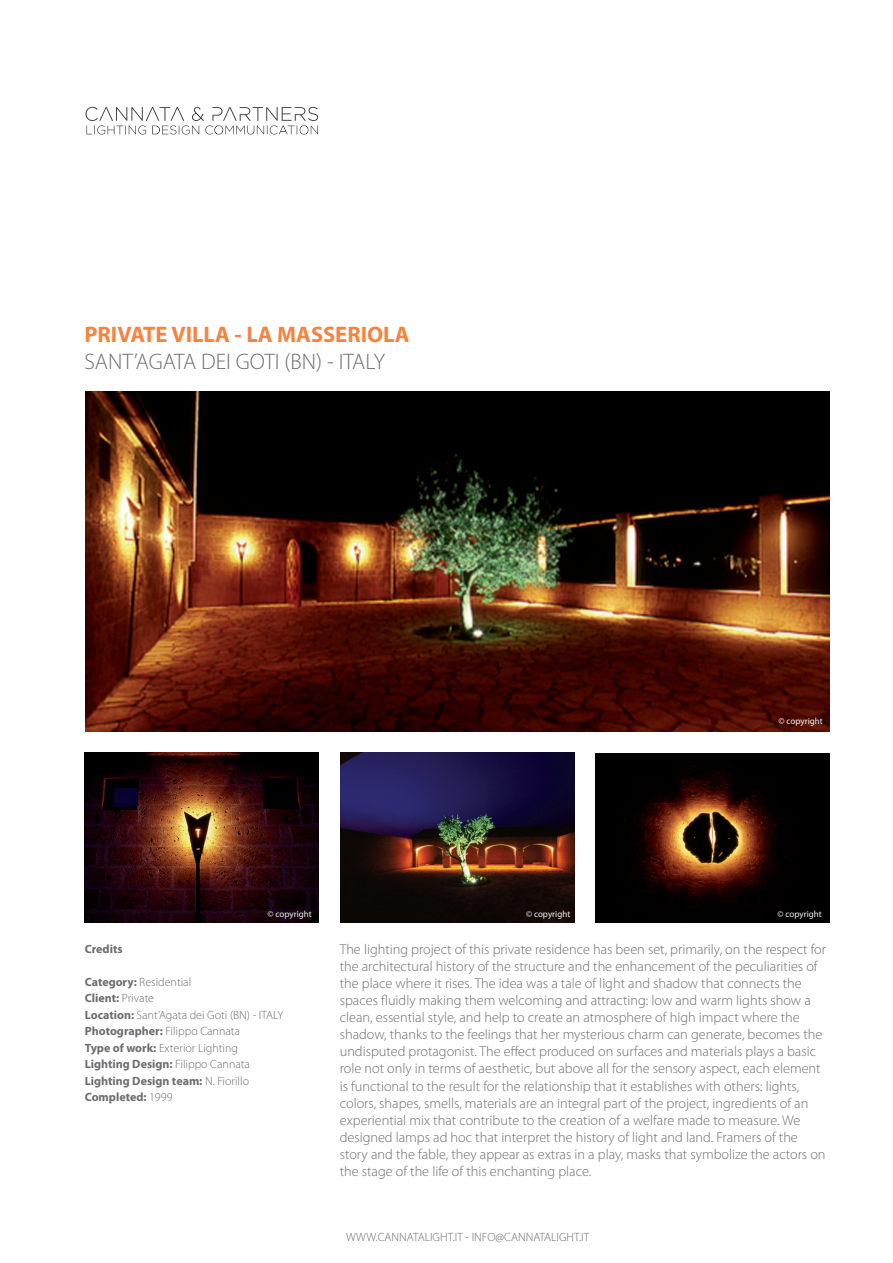
<style>
.page{position:relative;width:893px;height:1263px;background:#fff}
.page>*{position:absolute;margin:0;border:0;box-sizing:border-box;transform-origin:0 0}
.t1{font:300 22.5px "Myriad Pro";color:#6c6d70}
.t2{font:700 22.5px "Myriad Pro";color:#f58441}
.t3{font:300 14.25px/17.1px "Myriad Pro";color:#6c6d70}
.t4{font:300 12px/16.5px "Myriad Pro";color:#6c6d70}
.t5{font:700 12px "Myriad Pro";color:#6c6d70}
.t6{font:9px "Myriad Pro";color:#f2f3f4}
.s1{font-weight:700}
</style>
<div class="page">
<svg style="left:85px;top:107px;width:233px;height:28px"></svg>
<img style="left:85px;top:392px;width:744px;height:339px">
<img style="left:84px;top:753px;width:235px;height:170px">
<img style="left:595px;top:753px;width:234px;height:170px">
<img style="left:340px;top:753px;width:234px;height:170px">
<h1 class="t2" style="left:85px;top:319px;width:327px">PRIVATE VILLA - LA MASSERIOLA</h1>
<h1 class="t1" style="left:85px;top:349px;width:302px">SANT’AGATA DEI GOTI (BN) - ITALY</h1>
<p class="t6" style="left:779px;top:715px;width:46px">© copyright</p>
<p class="t6" style="left:268px;top:908px;width:46px">© copyright</p>
<p class="t6" style="left:526px;top:908px;width:46px">© copyright</p>
<p class="t6" style="left:778px;top:908px;width:46px">© copyright</p>
<p class="t5" style="left:85px;top:941px;width:39px">Credits</p>
<p class="t4" style="left:85px;top:973px;width:200px"><span class="s1">Category:</span> Residential<br><span class="s1">Client:</span> Private<br><span class="s1">Location:</span> Sant’Agata dei Goti (BN) - ITALY<br><span class="s1">Photographer:</span> Filippo Cannata<br><span class="s1">Type of work:</span> Exterior Lighting<br><span class="s1">Lighting Design:</span> Filippo Cannata<br><span class="s1">Lighting Design team:</span> N. Fiorillo<br><span class="s1">Completed:</span> 1999</p>
<p class="t3" style="left:340px;top:941px;width:488px">The lighting project of this private residence has been set, primarily, on the respect for the architectural history of the structure and the enhancement of the peculiarities of the place where it rises. The idea was a tale of light and shadow that connects the spaces fluidly making them welcoming and attracting: low and warm lights show a clean, essential style, and help to create an atmosphere of high impact where the shadow, thanks to the feelings that her mysterious charm can generate, becomes the undisputed protagonist. The effect produced on surfaces and materials plays a basic role not only in terms of aesthetic, but above all for the sensory aspect, each element is functional to the result for the relationship that it establishes with others: lights, colors, shapes, smells, materials are an integral part of the project, ingredients of an experiential mix that contribute to the creation of a welfare made to measure. We designed lamps ad hoc that interpret the history of light and land. Framers of the story and the fable, they appear as extras in a play, masks that symbolize the actors on the stage of the life of this enchanting place.</p>
<p class="t4" style="left:346px;top:1228px;width:245px">WWW.CANNATALIGHT.IT - INFO@CANNATALIGHT.IT</p>
</div>
